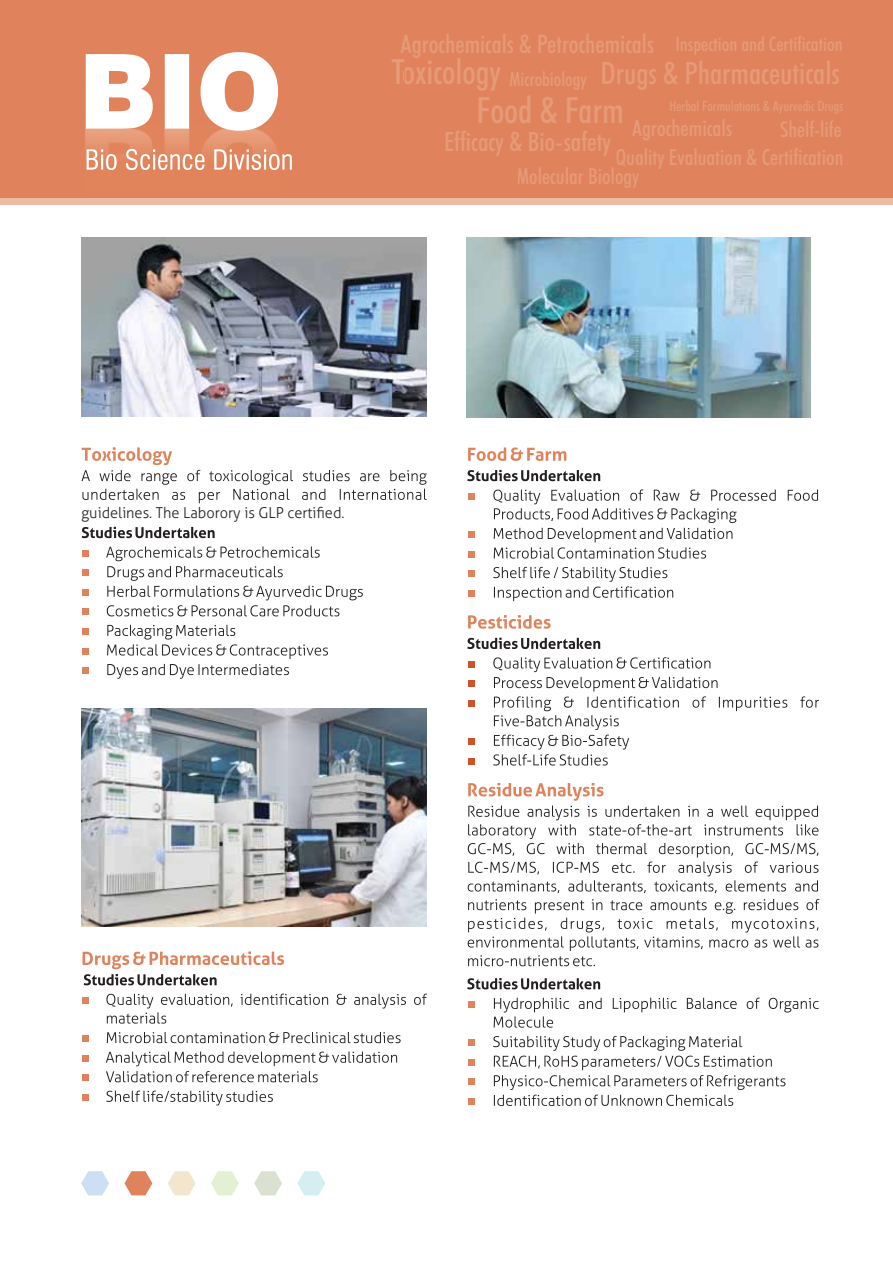
<style>
.page{position:relative;width:893px;height:1263px;background:#fff}
.page>*{position:absolute;margin:0;border:0;box-sizing:border-box;transform-origin:0 0}
.t1{font:500 condensed 30.75px "Futura BT";color:#e69a77}
.t2{font:500 condensed 26.7px "Futura BT";color:#e69a77}
.t3{font:500 condensed 25.65px "Futura BT";color:#e69a77}
.t4{font:500 condensed 22.65px "Futura BT";color:#e69a77}
.t5{font:500 condensed 22.2px/18.9px "Futura BT";color:#e69a77}
.t6{font:500 condensed 21.75px "Futura BT";color:#e69a77}
.t7{font:500 condensed 19.95px "Futura BT";color:#e69a77}
.t8{font:300 15px "Aller";color:#231f20}
.t9{font:500 condensed 14.1px "Futura BT";color:#e69a77}
.s1{font-size:34.8px}
.s2{font-size:19.65px}
</style>
<div class="page">
<img style="left:81px;top:237px;width:346px;height:180px">
<img style="left:467px;top:237px;width:343px;height:180px">
<img style="left:81px;top:709px;width:346px;height:217px">
<svg style="left:83px;top:951px;width:201px;height:34px"></svg>
<div style="left:82px;top:997px;width:7px;height:7px;background:#e0835c"></div>
<svg style="left:106px;top:993px;width:321px;height:30px"></svg>
<div style="left:82px;top:1035px;width:7px;height:7px;background:#e0835c"></div>
<svg style="left:107px;top:1032px;width:294px;height:11px"></svg>
<div style="left:82px;top:1055px;width:7px;height:7px;background:#e0835c"></div>
<div style="left:82px;top:1074px;width:7px;height:7px;background:#e0835c"></div>
<svg style="left:106px;top:1051px;width:291px;height:31px"></svg>
<div style="left:82px;top:1094px;width:7px;height:7px;background:#e0835c"></div>
<svg style="left:106px;top:1090px;width:167px;height:15px"></svg>
<svg style="left:468px;top:447px;width:98px;height:14px"></svg>
<svg style="left:467px;top:470px;width:133px;height:11px"></svg>
<div style="left:468px;top:493px;width:7px;height:7px;background:#e0835c"></div>
<div style="left:468px;top:531px;width:7px;height:7px;background:#e0835c"></div>
<div style="left:468px;top:551px;width:7px;height:6px;background:#e0835c"></div>
<svg style="left:493px;top:489px;width:325px;height:70px"></svg>
<div style="left:468px;top:570px;width:7px;height:7px;background:#e0835c"></div>
<div style="left:468px;top:590px;width:7px;height:7px;background:#e0835c"></div>
<svg style="left:493px;top:567px;width:180px;height:34px"></svg>
<svg style="left:468px;top:615px;width:83px;height:14px"></svg>
<svg style="left:467px;top:638px;width:133px;height:11px"></svg>
<div style="left:468px;top:661px;width:7px;height:6px;background:#cf532a"></div>
<div style="left:468px;top:680px;width:7px;height:7px;background:#cf532a"></div>
<div style="left:468px;top:700px;width:7px;height:7px;background:#cf532a"></div>
<div style="left:468px;top:738px;width:7px;height:7px;background:#cf532a"></div>
<div style="left:468px;top:757px;width:7px;height:7px;background:#cf532a"></div>
<svg style="left:493px;top:657px;width:326px;height:108px"></svg>
<svg style="left:468px;top:783px;width:350px;height:110px"></svg>
<svg style="left:468px;top:899px;width:351px;height:67px"></svg>
<svg style="left:467px;top:978px;width:133px;height:11px"></svg>
<div style="left:468px;top:1001px;width:7px;height:7px;background:#e0835c"></div>
<svg style="left:494px;top:998px;width:325px;height:30px"></svg>
<div style="left:468px;top:1039px;width:7px;height:7px;background:#e0835c"></div>
<div style="left:468px;top:1059px;width:7px;height:7px;background:#e0835c"></div>
<div style="left:468px;top:1078px;width:7px;height:7px;background:#e0835c"></div>
<div style="left:468px;top:1098px;width:7px;height:7px;background:#e0835c"></div>
<svg style="left:493px;top:1036px;width:292px;height:70px"></svg>
<svg style="left:82px;top:447px;width:345px;height:56px"></svg>
<svg style="left:82px;top:527px;width:133px;height:11px"></svg>
<div style="left:82px;top:550px;width:7px;height:7px;background:#e0835c"></div>
<div style="left:82px;top:569px;width:7px;height:7px;background:#e0835c"></div>
<div style="left:82px;top:589px;width:7px;height:7px;background:#e0835c"></div>
<div style="left:82px;top:608px;width:7px;height:7px;background:#e0835c"></div>
<svg style="left:106px;top:546px;width:257px;height:70px"></svg>
<div style="left:82px;top:628px;width:7px;height:7px;background:#e0835c"></div>
<div style="left:82px;top:648px;width:7px;height:6px;background:#e0835c"></div>
<div style="left:82px;top:667px;width:7px;height:7px;background:#e0835c"></div>
<svg style="left:107px;top:625px;width:221px;height:54px"></svg>
<div style="left:0;top:0;width:893px;height:198px;background:#e0835c"></div>
<img style="left:86px;top:131px;width:190px;height:40px">
<svg style="left:86px;top:52px;width:192px;height:79px"></svg>
<div style="left:0;top:198px;width:893px;height:7px;background:#ecbba1"></div>
<svg style="left:87px;top:149px;width:205px;height:21px"></svg>
<svg style="left:81px;top:1171px;width:28px;height:24px"></svg>
<svg style="left:124px;top:1171px;width:28px;height:24px"></svg>
<svg style="left:168px;top:1171px;width:28px;height:24px"></svg>
<svg style="left:211px;top:1171px;width:28px;height:24px"></svg>
<svg style="left:254px;top:1171px;width:28px;height:24px"></svg>
<svg style="left:297px;top:1171px;width:28px;height:24px"></svg>
<p class="t3" style="left:401px;top:28px;width:255px">Agrochemicals &amp; Petrochemicals</p>
<p class="t7" style="left:675px;top:32px;width:169px">Inspection and Certification</p>
<h1 class="t1" style="left:391px;top:54px;width:450px"><span class="s1">Toxicology</span> <span class="s2">Microbiology</span> Drugs &amp; Pharmaceuticals</h1>
<p class="t4" style="left:476px;top:114px;width:257px"><sup>Food</sup> <sup>&amp;</sup> <sup>Farm</sup> Agrochemicals</p>
<p class="t9" style="left:669px;top:98px;width:175px">Herbal Formulations &amp; Ayurvedic Drugs</p>
<p class="t5" style="left:517px;top:147px;width:328px;text-indent:98px">Quality Evaluation &amp; Certification<br>Molecular Biology</p>
<p class="t6" style="left:780px;top:116px;width:63px">Shelf-life</p>
<p class="t2" style="left:444px;top:125px;width:169px">Efficacy &amp; Bio-safety</p>
<p class="t8" style="left:82px;top:504px;width:264px">guidelines. The Laborory is GLP certified.</p>
</div>
